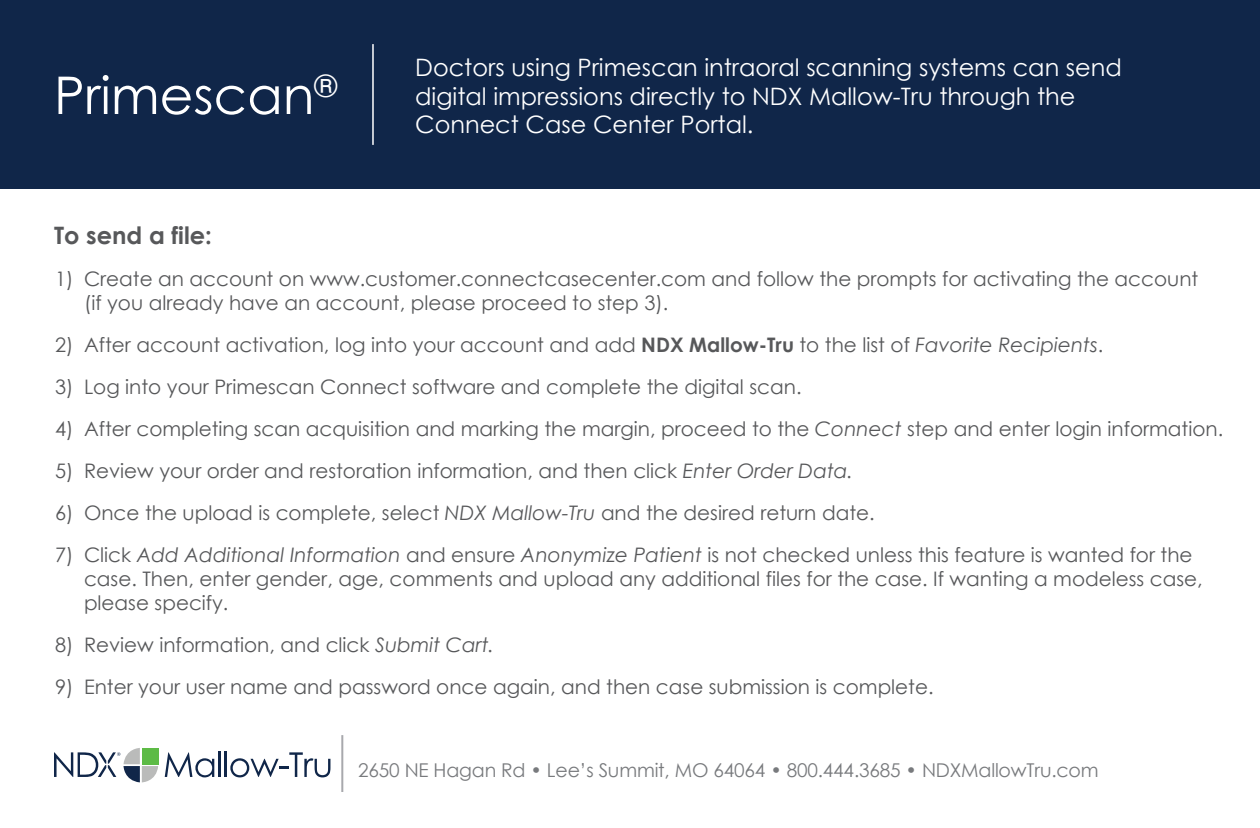
<style>
.page{position:relative;width:1260px;height:828px;background:#fff}
.page>*{position:absolute;margin:0;border:0;box-sizing:border-box;transform-origin:0 0}
.t1{font:52px "Century Gothic";color:#fff}
.t2{font:24px/28.8px "Century Gothic";color:#fff}
.t3{font:700 24px "Century Gothic";color:#57585a}
.t4{font:20px/24px "Century Gothic";color:#57585a}
.t5{font:19px "Century Gothic";letter-spacing:-.01em;color:#787a7d}
.s1{font-weight:700}
.s2{font-style:italic}
</style>
<div class="page">
<div style="left:0;top:0;width:1260px;height:189px;background:#102649"></div>
<hr style="left:372px;top:44px;width:2px;height:101px;background:#fff">
<svg style="left:165px;top:752px;width:49px;height:25px"></svg>
<hr style="left:219px;top:752px;width:2px;height:25px;background:#102649">
<hr style="left:225px;top:752px;width:2px;height:25px;background:#102649">
<svg style="left:230px;top:752px;width:100px;height:25px"></svg>
<svg style="left:54px;top:748px;width:104px;height:34px"></svg>
<hr style="left:341px;top:735px;width:2px;height:57px;background:#a8a9ad">
<p class="t1" style="left:54px;top:59px;width:285px">Primescan<sup>®</sup></p>
<p class="t2" style="left:415px;top:52px;width:708px">Doctors using Primescan intraoral scanning systems can send digital impressions directly to NDX Mallow-Tru through the<br>Connect Case Center Portal.</p>
<p class="t3" style="left:54px;top:218px;width:159px">To send a file:</p>
<p class="t4" style="left:84px;top:267px;width:1116px;text-indent:-29px">1) Create an account on www.customer.connectcasecenter.com and follow the prompts for activating the account (if you already have an account, please proceed to step 3).</p>
<p class="t4" style="left:55px;top:333px;width:1050px">2) After account activation, log into your account and add <span class="s1">NDX Mallow-Tru</span> to the list of <span class="s2">Favorite Recipients</span>.</p>
<p class="t4" style="left:55px;top:375px;width:748px">3) Log into your Primescan Connect software and complete the digital scan.</p>
<p class="t4" style="left:55px;top:417px;width:1170px">4) After completing scan acquisition and marking the margin, proceed to the <span class="s2">Connect</span> step and enter login information.</p>
<p class="t4" style="left:55px;top:459px;width:800px">5) Review your order and restoration information, and then click <span class="s2">Enter Order Data.</span></p>
<p class="t4" style="left:55px;top:501px;width:821px">6) Once the upload is complete, select <span class="s2">NDX Mallow-Tru</span> and the desired return date.</p>
<p class="t4" style="left:84px;top:543px;width:1120px;text-indent:-29px">7) Click <span class="s2">Add Additional Information</span> and ensure <span class="s2">Anonymize Patient</span> is not checked unless this feature is wanted for the case. Then, enter gender, age, comments and upload any additional files for the case. If wanting a modeless case, please specify.</p>
<p class="t4" style="left:55px;top:633px;width:441px">8) Review information, and click <span class="s2">Submit Cart.</span></p>
<p class="t4" style="left:55px;top:675px;width:880px">9) Enter your user name and password once again, and then case submission is complete.</p>
<p class="t5" style="left:358px;top:757px;width:742px">2650 NE Hagan Rd • Lee’s Summit, MO 64064 • 800.444.3685 • NDXMallowTru.com</p>
</div>
